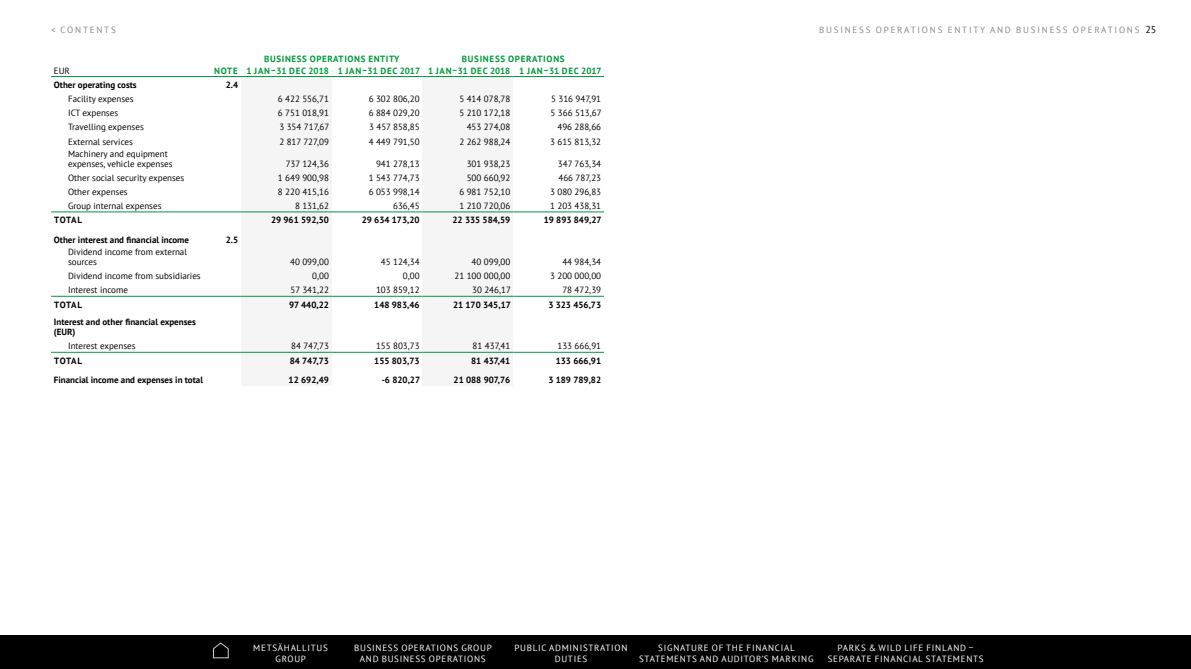
<style>
.page{position:relative;width:1191px;height:669px;background:#fff}
.page>*{position:absolute;margin:0;border:0;box-sizing:border-box;transform-origin:0 0}
.t1{font:10px "PT Sans";color:#000}
.taulukko_leipis_oik{font:9px "PT Sans";color:#000}
.taulukko-leipis{font:9px/10px "PT Sans";color:#000}
.t2{font:9px/11px "PT Sans";letter-spacing:.08em;color:#fff;text-align:center}
.taulukko_leipis_oik-2{font:700 9px "PT Sans";color:#000}
.taulukko-leipis-2{font:700 9px/10px "PT Sans";color:#000}
.header_otsikko{font:700 9px "PT Sans";letter-spacing:.04em;color:#00993c}
.sivuotsikko_harmaa{font:9px "PT Sans";letter-spacing:.2em;color:#878787}
.header_otsikko-2{font:700 9px "PT Sans";letter-spacing:.07em;color:#00993c}
</style>
<div class="page">
<div style="left:0;top:635px;width:1191px;height:34px;background:#000"></div>
<svg style="left:212px;top:642px;width:17px;height:17px"></svg>
<div style="left:422px;top:77px;width:91px;height:309px;background:#f5f5f5"></div>
<div style="left:241px;top:77px;width:91px;height:309px;background:#f5f5f5"></div>
<hr style="left:51px;top:211px;width:156px;height:1px;background:#00993c">
<hr style="left:207px;top:211px;width:34px;height:1px;background:#00993c">
<hr style="left:241px;top:211px;width:91px;height:1px;background:#00993c">
<hr style="left:332px;top:211px;width:90px;height:1px;background:#00993c">
<hr style="left:422px;top:211px;width:91px;height:1px;background:#00993c">
<hr style="left:513px;top:211px;width:91px;height:1px;background:#00993c">
<hr style="left:51px;top:296px;width:156px;height:1px;background:#00993c">
<hr style="left:207px;top:296px;width:34px;height:1px;background:#00993c">
<hr style="left:241px;top:296px;width:91px;height:1px;background:#00993c">
<hr style="left:332px;top:296px;width:90px;height:1px;background:#00993c">
<hr style="left:422px;top:296px;width:91px;height:1px;background:#00993c">
<hr style="left:513px;top:296px;width:91px;height:1px;background:#00993c">
<hr style="left:51px;top:352px;width:156px;height:1px;background:#00993c">
<hr style="left:207px;top:352px;width:34px;height:1px;background:#00993c">
<hr style="left:241px;top:352px;width:91px;height:1px;background:#00993c">
<hr style="left:332px;top:352px;width:90px;height:1px;background:#00993c">
<hr style="left:422px;top:352px;width:91px;height:1px;background:#00993c">
<hr style="left:513px;top:352px;width:91px;height:1px;background:#00993c">
<hr style="left:51px;top:76px;width:156px;height:1px;background:#00993c">
<hr style="left:207px;top:76px;width:34px;height:1px;background:#00993c">
<hr style="left:241px;top:76px;width:91px;height:1px;background:#00993c">
<hr style="left:332px;top:76px;width:90px;height:1px;background:#00993c">
<hr style="left:422px;top:76px;width:91px;height:1px;background:#00993c">
<hr style="left:513px;top:76px;width:91px;height:1px;background:#00993c">
<p class="sivuotsikko_harmaa" style="left:51px;top:24px;width:66px">&lt; CONTENTS</p>
<p class="t1" style="left:1145px;top:23px;width:12px">25</p>
<p class="sivuotsikko_harmaa" style="left:819px;top:24px;width:322px">BUSINESS OPERATIONS ENTITY AND BUSINESS OPERATIONS</p>
<p class="taulukko-leipis" style="left:54px;top:65px;width:18px">EUR</p>
<p class="header_otsikko-2" style="left:214px;top:65px;width:25px">NOTE</p>
<p class="header_otsikko-2" style="left:264px;top:53px;width:137px">BUSINESS OPERATIONS ENTITY</p>
<p class="header_otsikko-2" style="left:462px;top:53px;width:104px">BUSINESS OPERATIONS</p>
<p class="header_otsikko" style="left:246px;top:65px;width:84px">1 JAN–31 DEC 2018</p>
<p class="header_otsikko" style="left:338px;top:65px;width:84px">1 JAN–31 DEC 2017</p>
<p class="header_otsikko" style="left:428px;top:65px;width:84px">1 JAN–31 DEC 2018</p>
<p class="header_otsikko" style="left:519px;top:65px;width:84px">1 JAN–31 DEC 2017</p>
<p class="taulukko-leipis-2" style="left:54px;top:80px;width:84px">Other operating costs</p>
<p class="taulukko_leipis_oik-2" style="left:226px;top:79px;width:14px">2.4</p>
<p class="taulukko-leipis" style="left:68px;top:94px;width:67px">Facility expenses</p>
<p class="taulukko_leipis_oik" style="left:278px;top:93px;width:52px">6 422 556,71</p>
<p class="taulukko_leipis_oik" style="left:369px;top:93px;width:52px">6 302 806,20</p>
<p class="taulukko_leipis_oik" style="left:459px;top:93px;width:52px">5 414 078,78</p>
<p class="taulukko_leipis_oik" style="left:551px;top:93px;width:51px">5 316 947,91</p>
<p class="taulukko-leipis" style="left:68px;top:108px;width:52px">ICT expenses</p>
<p class="taulukko_leipis_oik" style="left:278px;top:107px;width:52px">6 751 018,91</p>
<p class="taulukko_leipis_oik" style="left:369px;top:107px;width:52px">6 884 029,20</p>
<p class="taulukko_leipis_oik" style="left:459px;top:107px;width:52px">5 210 172,18</p>
<p class="taulukko_leipis_oik" style="left:550px;top:107px;width:52px">5 366 513,67</p>
<p class="taulukko-leipis" style="left:68px;top:122px;width:77px">Travelling expenses</p>
<p class="taulukko_leipis_oik" style="left:279px;top:121px;width:51px">3 354 717,67</p>
<p class="taulukko_leipis_oik" style="left:369px;top:121px;width:52px">3 457 858,85</p>
<p class="taulukko_leipis_oik" style="left:467px;top:121px;width:45px">453 274,08</p>
<p class="taulukko_leipis_oik" style="left:557px;top:121px;width:45px">496 288,66</p>
<p class="taulukko-leipis" style="left:68px;top:136px;width:66px">External services</p>
<p class="taulukko_leipis_oik" style="left:279px;top:136px;width:51px">2 817 727,09</p>
<p class="taulukko_leipis_oik" style="left:369px;top:136px;width:52px">4 449 791,50</p>
<p class="taulukko_leipis_oik" style="left:459px;top:136px;width:52px">2 262 988,24</p>
<p class="taulukko_leipis_oik" style="left:550px;top:136px;width:52px">3 615 813,32</p>
<p class="taulukko-leipis" style="left:68px;top:148px;width:106px">Machinery and equipment expenses, vehicle expenses</p>
<p class="taulukko_leipis_oik" style="left:286px;top:158px;width:45px">737 124,36</p>
<p class="taulukko_leipis_oik" style="left:376px;top:158px;width:45px">941 278,13</p>
<p class="taulukko_leipis_oik" style="left:467px;top:158px;width:45px">301 938,23</p>
<p class="taulukko_leipis_oik" style="left:558px;top:158px;width:45px">347 763,34</p>
<p class="taulukko-leipis" style="left:68px;top:172px;width:118px">Other social security expenses</p>
<p class="taulukko_leipis_oik" style="left:278px;top:172px;width:52px">1 649 900,98</p>
<p class="taulukko_leipis_oik" style="left:369px;top:172px;width:52px">1 543 774,73</p>
<p class="taulukko_leipis_oik" style="left:467px;top:172px;width:45px">500 660,92</p>
<p class="taulukko_leipis_oik" style="left:558px;top:172px;width:44px">466 787,23</p>
<p class="taulukko-leipis" style="left:68px;top:187px;width:61px">Other expenses</p>
<p class="taulukko_leipis_oik" style="left:278px;top:186px;width:52px">8 220 415,16</p>
<p class="taulukko_leipis_oik" style="left:369px;top:186px;width:52px">6 053 998,14</p>
<p class="taulukko_leipis_oik" style="left:459px;top:186px;width:52px">6 981 752,10</p>
<p class="taulukko_leipis_oik" style="left:550px;top:186px;width:52px">3 080 296,83</p>
<p class="taulukko-leipis" style="left:68px;top:201px;width:95px">Group internal expenses</p>
<p class="taulukko_leipis_oik" style="left:295px;top:200px;width:35px">8 131,62</p>
<p class="taulukko_leipis_oik" style="left:393px;top:200px;width:28px">636,45</p>
<p class="taulukko_leipis_oik" style="left:459px;top:200px;width:52px">1 210 720,06</p>
<p class="taulukko_leipis_oik" style="left:550px;top:200px;width:52px">1 203 438,31</p>
<p class="taulukko-leipis-2" style="left:54px;top:215px;width:29px">TOTAL</p>
<p class="taulukko_leipis_oik-2" style="left:271px;top:214px;width:59px">29 961 592,50</p>
<p class="taulukko_leipis_oik-2" style="left:362px;top:214px;width:59px">29 634 173,20</p>
<p class="taulukko_leipis_oik-2" style="left:452px;top:214px;width:59px">22 335 584,59</p>
<p class="taulukko_leipis_oik-2" style="left:544px;top:214px;width:59px">19 893 849,27</p>
<p class="taulukko-leipis-2" style="left:54px;top:235px;width:137px">Other interest and financial income</p>
<p class="taulukko_leipis_oik-2" style="left:226px;top:234px;width:14px">2.5</p>
<p class="taulukko-leipis" style="left:68px;top:247px;width:120px">Dividend income from external sources</p>
<p class="taulukko_leipis_oik" style="left:290px;top:256px;width:40px">40 099,00</p>
<p class="taulukko_leipis_oik" style="left:381px;top:256px;width:40px">45 124,34</p>
<p class="taulukko_leipis_oik" style="left:471px;top:256px;width:40px">40 099,00</p>
<p class="taulukko_leipis_oik" style="left:562px;top:256px;width:40px">44 984,34</p>
<p class="taulukko-leipis" style="left:68px;top:271px;width:134px">Dividend income from subsidiaries</p>
<p class="taulukko_leipis_oik" style="left:312px;top:270px;width:18px">0,00</p>
<p class="taulukko_leipis_oik" style="left:403px;top:270px;width:18px">0,00</p>
<p class="taulukko_leipis_oik" style="left:454px;top:270px;width:57px">21 100 000,00</p>
<p class="taulukko_leipis_oik" style="left:550px;top:270px;width:52px">3 200 000,00</p>
<p class="taulukko-leipis" style="left:68px;top:285px;width:61px">Interest income</p>
<p class="taulukko_leipis_oik" style="left:291px;top:285px;width:40px">57 341,22</p>
<p class="taulukko_leipis_oik" style="left:376px;top:285px;width:45px">103 859,12</p>
<p class="taulukko_leipis_oik" style="left:472px;top:285px;width:40px">30 246,17</p>
<p class="taulukko_leipis_oik" style="left:562px;top:285px;width:40px">78 472,39</p>
<p class="taulukko-leipis-2" style="left:54px;top:299px;width:29px">TOTAL</p>
<p class="taulukko_leipis_oik-2" style="left:289px;top:299px;width:41px">97 440,22</p>
<p class="taulukko_leipis_oik-2" style="left:374px;top:299px;width:47px">148 983,46</p>
<p class="taulukko_leipis_oik-2" style="left:453px;top:299px;width:59px">21 170 345,17</p>
<p class="taulukko_leipis_oik-2" style="left:548px;top:299px;width:54px">3 323 456,73</p>
<p class="taulukko-leipis-2" style="left:54px;top:317px;width:144px">Interest and other financial expenses (EUR)</p>
<p class="taulukko-leipis" style="left:68px;top:341px;width:69px">Interest expenses</p>
<p class="taulukko_leipis_oik" style="left:291px;top:341px;width:39px">84 747,73</p>
<p class="taulukko_leipis_oik" style="left:376px;top:341px;width:45px">155 803,73</p>
<p class="taulukko_leipis_oik" style="left:472px;top:341px;width:39px">81 437,41</p>
<p class="taulukko_leipis_oik" style="left:557px;top:341px;width:45px">133 666,91</p>
<p class="taulukko-leipis-2" style="left:54px;top:355px;width:29px">TOTAL</p>
<p class="taulukko_leipis_oik-2" style="left:290px;top:355px;width:41px">84 747,73</p>
<p class="taulukko_leipis_oik-2" style="left:374px;top:355px;width:47px">155 803,73</p>
<p class="taulukko_leipis_oik-2" style="left:471px;top:355px;width:41px">81 437,41</p>
<p class="taulukko_leipis_oik-2" style="left:556px;top:355px;width:47px">133 666,91</p>
<p class="taulukko-leipis-2" style="left:54px;top:375px;width:151px">Financial income and expenses in total</p>
<p class="taulukko_leipis_oik-2" style="left:289px;top:374px;width:42px">12 692,49</p>
<p class="taulukko_leipis_oik-2" style="left:382px;top:374px;width:40px">-6 820,27</p>
<p class="taulukko_leipis_oik-2" style="left:453px;top:374px;width:58px">21 088 907,76</p>
<p class="taulukko_leipis_oik-2" style="left:548px;top:374px;width:54px">3 189 789,82</p>
<p class="t2" style="left:253px;top:642px;width:76px">METSÄHALLITUS<br>GROUP</p>
<p class="t2" style="left:354px;top:642px;width:139px">BUSINESS OPERATIONS GROUP<br>AND BUSINESS OPERATIONS</p>
<p class="t2" style="left:514px;top:642px;width:114px">PUBLIC ADMINISTRATION<br>DUTIES</p>
<p class="t2" style="left:639px;top:642px;width:176px">SIGNATURE OF THE FINANCIAL<br>STATEMENTS AND AUDITOR’S MARKING</p>
<p class="t2" style="left:827px;top:642px;width:157px">PARKS &amp; WILD LIFE FINLAND –<br>SEPARATE FINANCIAL STATEMENTS</p>
</div>
